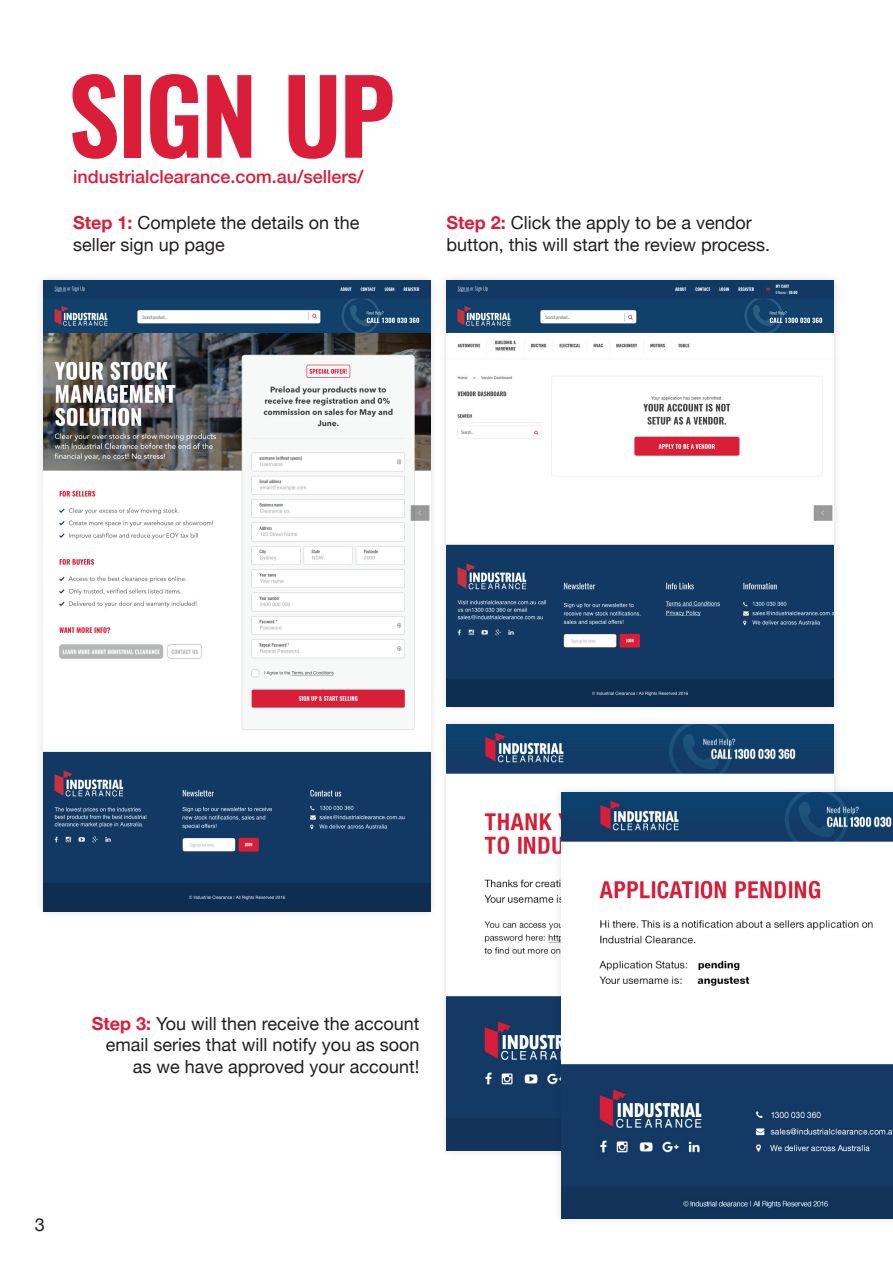
<style>
.page{position:relative;width:893px;height:1263px;background:#fff}
.page>*{position:absolute;margin:0;border:0;box-sizing:border-box;transform-origin:0 0}
.t1{font:600 102px "Oswald";letter-spacing:-.025em;color:#da1d39}
.t2{font:18px/21.6px "Helvetica Neue";color:#231f20}
.t3{font:500 18px "Helvetica Neue";color:#da1d39}
.s1{font-weight:700;color:#da1d39}
</style>
<div class="page">
<div style="left:35px;top:272px;width:403px;height:648px;background:#f9f9f9"></div>
<img style="left:43px;top:280px;width:387px;height:631px">
<div style="left:438px;top:272px;width:404px;height:442px;background:#f9f9f9"></div>
<img style="left:447px;top:280px;width:387px;height:426px">
<div style="left:438px;top:716px;width:404px;height:442px;background:#f9f9f9"></div>
<img style="left:447px;top:724px;width:387px;height:426px">
<div style="left:553px;top:784px;width:340px;height:442px;background:#231f20;opacity:.15"></div>
<img style="left:562px;top:792px;width:331px;height:426px">
<h1 class="t1" style="left:68px;top:45px;width:328px">SIGN UP</h1>
<p class="t3" style="left:73px;top:162px;width:292px">industrialclearance.com.au/sellers/</p>
<p class="t2" style="left:73px;top:213px;width:288px"><span class="s1">Step 1:</span> Complete the details on the seller sign up page</p>
<p class="t2" style="left:446px;top:213px;width:325px"><span class="s1">Step 2:</span> Click the apply to be a vendor button, this will start the review process.</p>
<p class="t2" style="left:92px;top:1014px;width:329px;text-align:right"><span class="s1">Step 3:</span> You will then receive the account email series that will notify you as soon as we have approved your account!</p>
<p class="t2" style="left:35px;top:1214px;width:12px">3</p>
</div>
